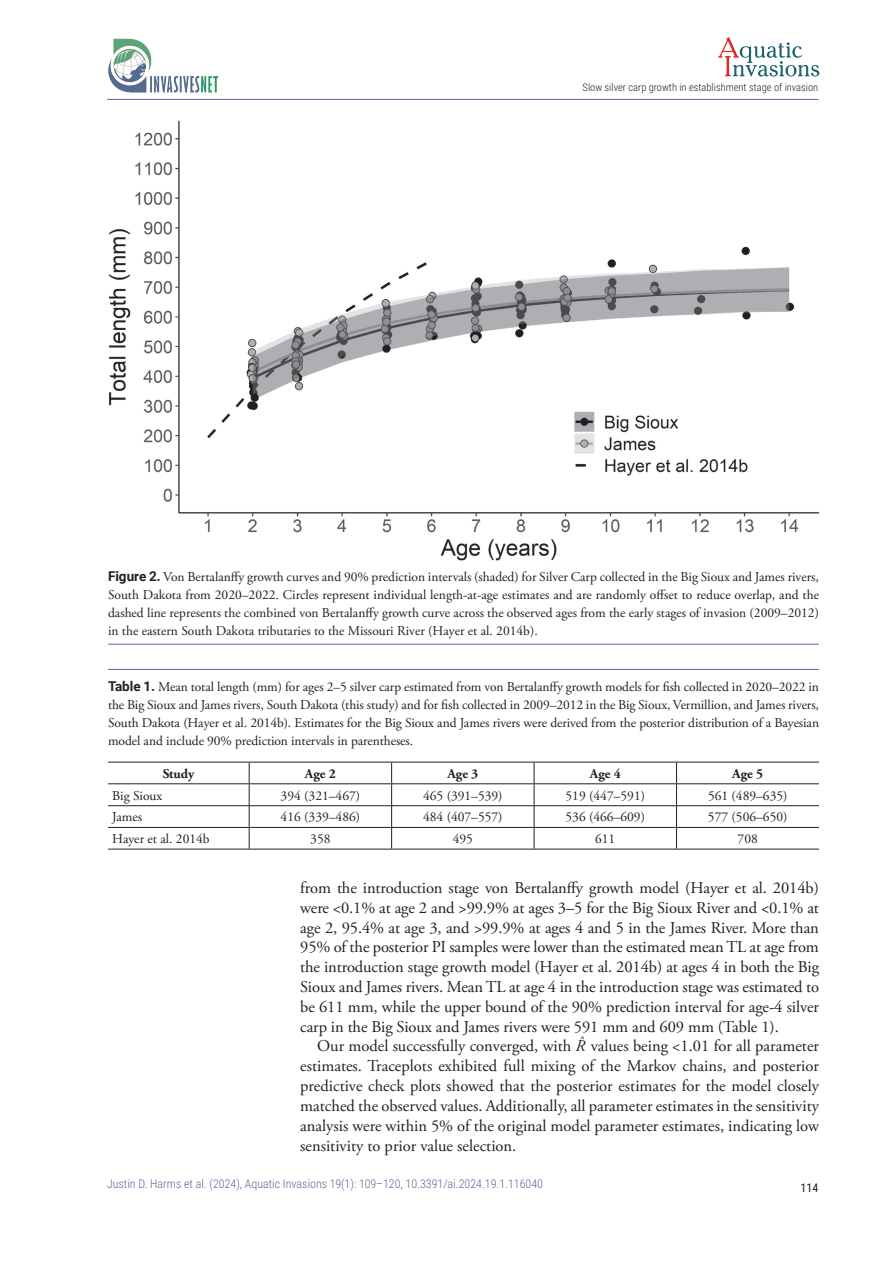
<style>
.page{position:relative;width:893px;height:1263px;background:#fff}
.page>*{position:absolute;margin:0;border:0;box-sizing:border-box;transform-origin:0 0}
.t1{font:16.5px/19.8px "Adobe Garamond Pro";letter-spacing:-.005em;color:#231f20;text-align:justify}
.t2{font:13.5px/18px "Adobe Garamond Pro";color:#231f20;text-align:justify}
.t3{font:700 13.5px "Adobe Garamond Pro";color:#231f20}
.t4{font:300 12px "Roboto Condensed";color:#566a92}
.t5{font:12px "Roboto Condensed";color:#231f20}
.t6{font:300 10.5px "Roboto Condensed";color:#231f20}
.s1{font-family:"Roboto";font-weight:700}
.s2{font-style:italic}
</style>
<div class="page">
<hr style="left:107px;top:99px;width:711px;height:1px;background:#566a92">
<img style="left:108px;top:38px;width:111px;height:55px">
<svg style="left:718px;top:37px;width:101px;height:40px"></svg>
<hr style="left:108px;top:669px;width:711px;height:1px;background:#566a92">
<hr style="left:108px;top:805px;width:141px;height:1px;background:#231f20">
<hr style="left:249px;top:805px;width:143px;height:1px;background:#231f20">
<hr style="left:392px;top:805px;width:142px;height:1px;background:#231f20">
<hr style="left:534px;top:805px;width:142px;height:1px;background:#231f20">
<hr style="left:676px;top:805px;width:143px;height:1px;background:#231f20">
<hr style="left:108px;top:827px;width:141px;height:1px;background:#231f20">
<hr style="left:249px;top:827px;width:143px;height:1px;background:#231f20">
<svg style="left:249px;top:763px;width:1px;height:86px"></svg>
<hr style="left:392px;top:827px;width:142px;height:1px;background:#231f20">
<svg style="left:391px;top:763px;width:1px;height:86px"></svg>
<hr style="left:534px;top:827px;width:142px;height:1px;background:#231f20">
<svg style="left:534px;top:763px;width:1px;height:86px"></svg>
<hr style="left:676px;top:827px;width:143px;height:1px;background:#231f20">
<svg style="left:676px;top:763px;width:1px;height:86px"></svg>
<hr style="left:108px;top:783px;width:141px;height:1px;background:#231f20">
<hr style="left:249px;top:783px;width:143px;height:1px;background:#231f20">
<hr style="left:392px;top:783px;width:142px;height:1px;background:#231f20">
<hr style="left:534px;top:783px;width:142px;height:1px;background:#231f20">
<hr style="left:676px;top:783px;width:143px;height:1px;background:#231f20">
<hr style="left:108px;top:762px;width:141px;height:1px;background:#231f20">
<hr style="left:249px;top:762px;width:143px;height:1px;background:#231f20">
<hr style="left:392px;top:762px;width:142px;height:1px;background:#231f20">
<hr style="left:534px;top:762px;width:142px;height:1px;background:#231f20">
<hr style="left:676px;top:762px;width:143px;height:1px;background:#231f20">
<hr style="left:108px;top:849px;width:141px;height:1px;background:#231f20">
<hr style="left:249px;top:849px;width:143px;height:1px;background:#231f20">
<hr style="left:392px;top:849px;width:142px;height:1px;background:#231f20">
<hr style="left:534px;top:849px;width:142px;height:1px;background:#231f20">
<hr style="left:676px;top:849px;width:143px;height:1px;background:#231f20">
<hr style="left:108px;top:644px;width:711px;height:1px;background:#566a92">
<img style="left:109px;top:121px;width:710px;height:439px">
<p class="t6" style="left:583px;top:80px;width:237px">Slow silver carp growth in establishment stage of invasion</p>
<p class="t2" style="left:108px;top:568px;width:712px"><span class="s1">Figure 2.</span> Von Bertalanffy growth curves and 90% prediction intervals (shaded) for Silver Carp collected in the Big Sioux and James rivers, South Dakota from 2020–2022. Circles represent individual length-at-age estimates and are randomly offset to reduce overlap, and the dashed line represents the combined von Bertalanffy growth curve across the observed ages from the early stages of invasion (2009–2012) in the eastern South Dakota tributaries to the Missouri River (Hayer et al. 2014b).</p>
<p class="t2" style="left:108px;top:678px;width:713px"><span class="s1">Table 1.</span> Mean total length (mm) for ages 2–5 silver carp estimated from von Bertalanffy growth models for fish collected in 2020–2022 in the Big Sioux and James rivers, South Dakota (this study) and for fish collected in 2009–2012 in the Big Sioux, Vermillion, and James rivers, South Dakota (Hayer et al. 2014b). Estimates for the Big Sioux and James rivers were derived from the posterior distribution of a Bayesian model and include 90% prediction intervals in parentheses.</p>
<p class="t3" style="left:163px;top:766px;width:33px">Study</p>
<p class="t3" style="left:305px;top:766px;width:32px">Age 2</p>
<p class="t3" style="left:447px;top:766px;width:32px">Age 3</p>
<p class="t3" style="left:590px;top:766px;width:32px">Age 4</p>
<p class="t3" style="left:732px;top:766px;width:32px">Age 5</p>
<p class="t2" style="left:112px;top:787px;width:52px">Big Sioux</p>
<p class="t2" style="left:281px;top:787px;width:81px">394 (321–467)</p>
<p class="t2" style="left:423px;top:787px;width:81px">465 (391–539)</p>
<p class="t2" style="left:565px;top:787px;width:81px">519 (447–591)</p>
<p class="t2" style="left:708px;top:787px;width:81px">561 (489–635)</p>
<p class="t2" style="left:112px;top:809px;width:32px">James</p>
<p class="t2" style="left:281px;top:809px;width:81px">416 (339–486)</p>
<p class="t2" style="left:423px;top:809px;width:81px">484 (407–557)</p>
<p class="t2" style="left:565px;top:809px;width:81px">536 (466–609)</p>
<p class="t2" style="left:708px;top:809px;width:81px">577 (506–650)</p>
<p class="t2" style="left:112px;top:830px;width:99px">Hayer et al. 2014b</p>
<p class="t2" style="left:310px;top:830px;width:22px">358</p>
<p class="t2" style="left:453px;top:830px;width:22px">495</p>
<p class="t2" style="left:595px;top:830px;width:22px">611</p>
<p class="t2" style="left:738px;top:830px;width:22px">708</p>
<p class="t1" style="left:300px;top:878px;width:520px">from the introduction stage von Bertalanffy growth model (Hayer et al. 2014b) were &lt;0.1% at age 2 and &gt;99.9% at ages 3–5 for the Big Sioux River and &lt;0.1% at age 2, 95.4% at age 3, and &gt;99.9% at ages 4 and 5 in the James River. More than 95% of the posterior PI samples were lower than the estimated mean TL at age from the introduction stage growth model (Hayer et al. 2014b) at ages 4 in both the Big Sioux and James rivers. Mean TL at age 4 in the introduction stage was estimated to be 611 mm, while the upper bound of the 90% prediction interval for age-4 silver carp in the Big Sioux and James rivers were 591 mm and 609 mm (Table 1).</p>
<p class="t1" style="left:300px;top:1037px;width:520px;text-indent:17px">Our model successfully converged, with <span class="s2">R</span><sup>ˆ</sup> values being &lt;1.01 for all parameter estimates. Traceplots exhibited full mixing of the Markov chains, and posterior predictive check plots showed that the posterior estimates for the model closely matched the observed values. Additionally, all parameter estimates in the sensitivity analysis were within 5% of the original model parameter estimates, indicating low sensitivity to prior value selection.</p>
<p class="t4" style="left:107px;top:1175px;width:438px">Justin D. Harms et al. (2024), Aquatic Invasions 19(1): 109–120, 10.3391/ai.2024.19.1.116040</p>
<p class="t5" style="left:801px;top:1179px;width:19px">114</p>
</div>
